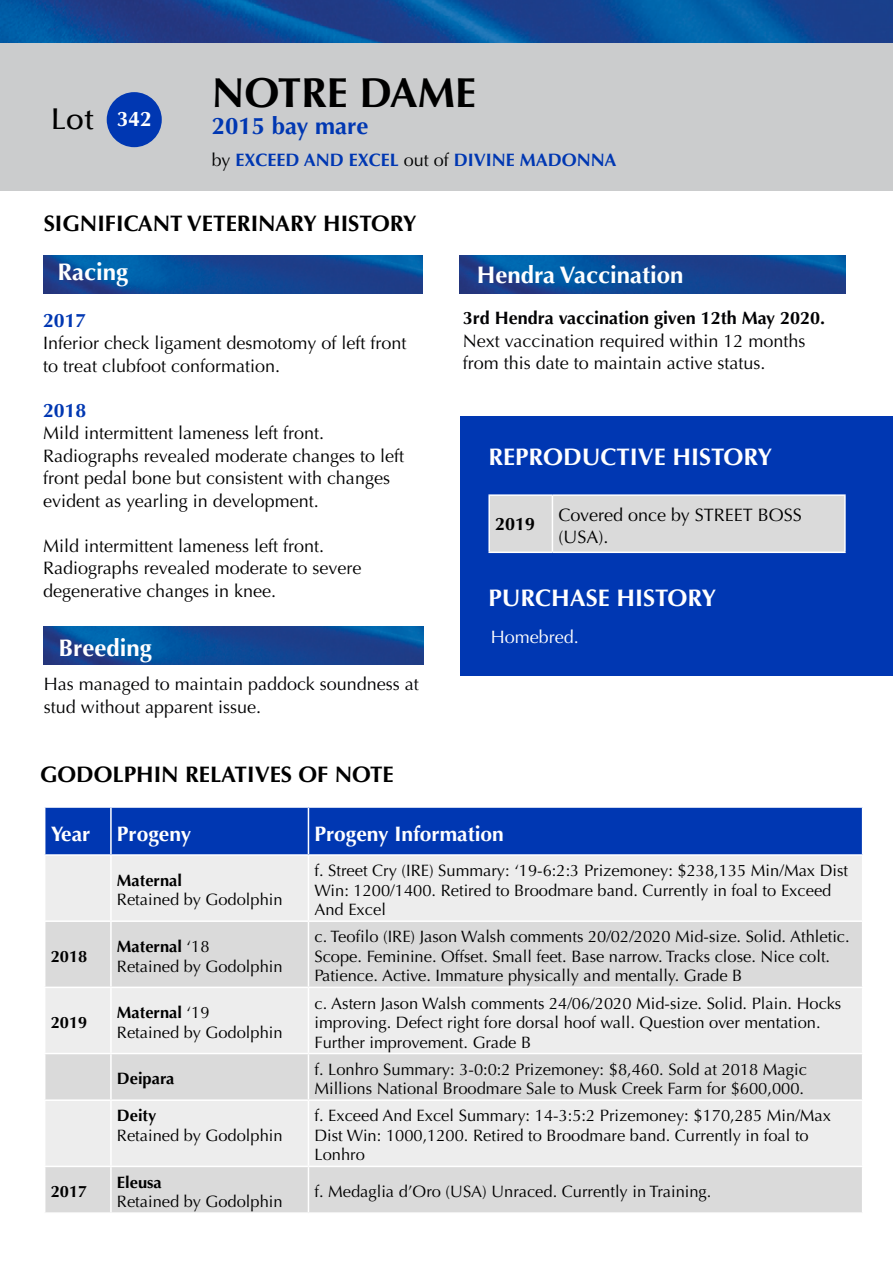
<style>
.page{position:relative;width:893px;height:1263px;background:#fff}
.page>*{position:absolute;margin:0;border:0;box-sizing:border-box;transform-origin:0 0}
.t1{font:700 42px "Optima";color:#000}
.t2{font:500 30px "Optima";color:#000}
.t3{font:700 24px "Optima";color:#fff}
.t4{font:700 24px "Optima";color:#0037b2}
.t5{font:700 22.5px "Optima";color:#000}
.t6{font:700 21px "Optima";color:#fff}
.t7{font:700 19.5px "Optima";color:#0037b2}
.t8{font:18px/22.5px "Optima";color:#000}
.t9{font:18px/22.5px "Optima";color:#020203}
.t10{font:700 18px "Optima";color:#020203}
.t11{font:700 18px "Optima";color:#0037b2}
.t12{font:18px "Optima";color:#fff}
.t13{font:700 18px "Optima";color:#000}
.t14{font:16.5px/19.5px "Optima";color:#000}
.t15{font:700 16.5px "Optima";color:#000}
.s1{font-weight:700;font-size:21px;color:#fff}
.s2{font-weight:400;color:#000}
.s3{font-weight:700}
</style>
<div class="page">
<div style="left:460px;top:416px;width:433px;height:259px;background:#0037b2"></div>
<div style="left:0;top:42px;width:893px;height:149px;background:#cbcccd"></div>
<img style="left:0;top:0;width:893px;height:42px">
<div style="left:107px;top:92px;width:55px;height:55px;background:#0037b2;border-radius:50%"></div>
<img style="left:43px;top:256px;width:379px;height:37px">
<img style="left:459px;top:256px;width:387px;height:37px">
<div style="left:490px;top:496px;width:354px;height:55px;background:#dadada"></div>
<hr style="left:488px;top:551px;width:64px;height:2px;background:#fff">
<hr style="left:552px;top:551px;width:294px;height:2px;background:#fff">
<hr style="left:488px;top:494px;width:64px;height:2px;background:#fff">
<hr style="left:488px;top:496px;width:2px;height:55px;background:#fff">
<hr style="left:552px;top:494px;width:294px;height:2px;background:#fff">
<hr style="left:552px;top:496px;width:1px;height:55px;background:#fff">
<hr style="left:844px;top:496px;width:2px;height:55px;background:#fff">
<div style="left:45px;top:808px;width:817px;height:46px;background:#0037b2"></div>
<div style="left:45px;top:856px;width:817px;height:64px;background:#ededed"></div>
<svg style="left:45px;top:922px;width:817px;height:290px;background:#e2e2e2"></svg>
<hr style="left:110px;top:808px;width:2px;height:46px;background:#fff">
<hr style="left:308px;top:808px;width:1px;height:46px;background:#fff">
<hr style="left:110px;top:856px;width:2px;height:64px;background:#fff">
<hr style="left:308px;top:856px;width:1px;height:64px;background:#fff">
<hr style="left:110px;top:922px;width:2px;height:64px;background:#fff">
<hr style="left:308px;top:922px;width:1px;height:64px;background:#fff">
<hr style="left:110px;top:1054px;width:2px;height:45px;background:#fff">
<hr style="left:308px;top:1054px;width:1px;height:45px;background:#fff">
<hr style="left:110px;top:1167px;width:2px;height:45px;background:#fff">
<hr style="left:308px;top:1167px;width:1px;height:45px;background:#fff">
<hr style="left:44px;top:986px;width:67px;height:2px;background:#fff">
<hr style="left:111px;top:986px;width:197px;height:2px;background:#fff">
<hr style="left:308px;top:986px;width:555px;height:2px;background:#fff">
<hr style="left:110px;top:988px;width:2px;height:65px;background:#fff">
<hr style="left:308px;top:988px;width:1px;height:65px;background:#fff">
<hr style="left:44px;top:1053px;width:67px;height:1px;background:#fff">
<hr style="left:111px;top:1053px;width:197px;height:1px;background:#fff">
<hr style="left:308px;top:1053px;width:555px;height:1px;background:#fff">
<hr style="left:44px;top:1099px;width:67px;height:2px;background:#fff">
<hr style="left:111px;top:1099px;width:197px;height:2px;background:#fff">
<hr style="left:308px;top:1099px;width:555px;height:2px;background:#fff">
<hr style="left:110px;top:1101px;width:2px;height:65px;background:#fff">
<hr style="left:308px;top:1101px;width:1px;height:65px;background:#fff">
<hr style="left:44px;top:1166px;width:67px;height:1px;background:#fff">
<hr style="left:111px;top:1166px;width:197px;height:1px;background:#fff">
<hr style="left:308px;top:1166px;width:555px;height:1px;background:#fff">
<img style="left:44px;top:627px;width:379px;height:37px">
<h1 class="t1" style="left:212px;top:69px;width:266px">NOTRE DAME</h1>
<h2 class="t2" style="left:51px;top:102px;width:102px">Lot <span class="s1">342</span></h2>
<h3 class="t4" style="left:212px;top:112px;width:158px">2015 bay mare</h3>
<p class="t11" style="left:212px;top:149px;width:406px"><span class="s2">by</span> EXCEED AND EXCEL <span class="s2">out of</span> DIVINE MADONNA</p>
<h3 class="t5" style="left:44px;top:210px;width:374px">SIGNIFICANT VETERINARY HISTORY</h3>
<h3 class="t3" style="left:58px;top:258px;width:72px">Racing</h3>
<p class="t7" style="left:43px;top:309px;width:45px">2017</p>
<p class="t8" style="left:43px;top:332px;width:365px">Inferior check ligament desmotomy of left front to treat clubfoot conformation.</p>
<p class="t7" style="left:43px;top:399px;width:45px">2018</p>
<p class="t8" style="left:43px;top:422px;width:363px">Mild intermittent lameness left front.<br>Radiographs revealed moderate changes to left front pedal bone but consistent with changes evident as yearling in development.</p>
<p class="t8" style="left:43px;top:535px;width:320px">Mild intermittent lameness left front.<br>Radiographs revealed moderate to severe degenerative changes in knee.</p>
<h3 class="t3" style="left:58px;top:634px;width:95px">Breeding</h3>
<p class="t9" style="left:44px;top:673px;width:376px">Has managed to maintain paddock soundness at stud without apparent issue.</p>
<h3 class="t5" style="left:40px;top:761px;width:355px">GODOLPHIN RELATIVES OF NOTE</h3>
<h3 class="t3" style="left:477px;top:261px;width:208px">Hendra Vaccination</h3>
<p class="t10" style="left:463px;top:308px;width:364px">3rd Hendra vaccination given 12th May 2020.</p>
<p class="t9" style="left:463px;top:330px;width:344px">Next vaccination required within 12 months from this date to maintain active status.</p>
<h3 class="t3" style="left:488px;top:443px;width:285px">REPRODUCTIVE HISTORY</h3>
<p class="t13" style="left:495px;top:514px;width:42px">2019</p>
<p class="t8" style="left:558px;top:504px;width:245px">Covered once by STREET BOSS (USA).</p>
<h3 class="t3" style="left:488px;top:584px;width:229px">PURCHASE HISTORY</h3>
<p class="t12" style="left:491px;top:627px;width:90px">Homebred.</p>
<p class="t6" style="left:51px;top:821px;width:41px">Year</p>
<p class="t6" style="left:117px;top:821px;width:76px">Progeny</p>
<p class="t6" style="left:314px;top:821px;width:191px">Progeny Information</p>
<p class="t15" style="left:117px;top:871px;width:67px">Maternal</p>
<p class="t14" style="left:117px;top:890px;width:167px">Retained by Godolphin</p>
<p class="t14" style="left:314px;top:861px;width:535px">f. Street Cry (IRE) Summary: ‘19-6:2:3 Prizemoney: $238,135 Min/Max Dist<br>Win: 1200/1400. Retired to Broodmare band. Currently in foal to Exceed<br>And Excel</p>
<p class="t15" style="left:51px;top:947px;width:38px">2018</p>
<p class="t14" style="left:117px;top:937px;width:167px"><span class="s3">Maternal</span> ‘18<br>Retained by Godolphin</p>
<p class="t14" style="left:314px;top:927px;width:537px">c. Teofilo (IRE) Jason Walsh comments 20/02/2020 Mid-size. Solid. Athletic.<br>Scope. Feminine. Offset. Small feet. Base narrow. Tracks close. Nice colt.<br>Patience. Active. Immature physically and mentally. Grade B</p>
<p class="t15" style="left:51px;top:1013px;width:38px">2019</p>
<p class="t14" style="left:117px;top:1003px;width:167px"><span class="s3">Maternal</span> ‘19<br>Retained by Godolphin</p>
<p class="t14" style="left:314px;top:993px;width:528px">c. Astern Jason Walsh comments 24/06/2020 Mid-size. Solid. Plain. Hocks improving. Defect right fore dorsal hoof wall. Question over mentation.<br>Further improvement. Grade B</p>
<p class="t15" style="left:117px;top:1069px;width:59px">Deipara</p>
<p class="t14" style="left:314px;top:1059px;width:494px">f. Lonhro Summary: 3-0:0:2 Prizemoney: $8,460. Sold at 2018 Magic<br>Millions National Broodmare Sale to Musk Creek Farm for $600,000.</p>
<p class="t15" style="left:117px;top:1106px;width:41px">Deity</p>
<p class="t14" style="left:117px;top:1126px;width:167px">Retained by Godolphin</p>
<p class="t14" style="left:314px;top:1106px;width:518px">f. Exceed And Excel Summary: 14-3:5:2 Prizemoney: $170,285 Min/Max<br>Dist Win: 1000,1200. Retired to Broodmare band. Currently in foal to<br>Lonhro</p>
<p class="t15" style="left:51px;top:1182px;width:38px">2017</p>
<p class="t15" style="left:117px;top:1172px;width:46px">Eleusa</p>
<p class="t14" style="left:117px;top:1192px;width:167px">Retained by Godolphin</p>
<p class="t14" style="left:314px;top:1182px;width:398px">f. Medaglia d’Oro (USA) Unraced. Currently in Training.</p>
</div>
